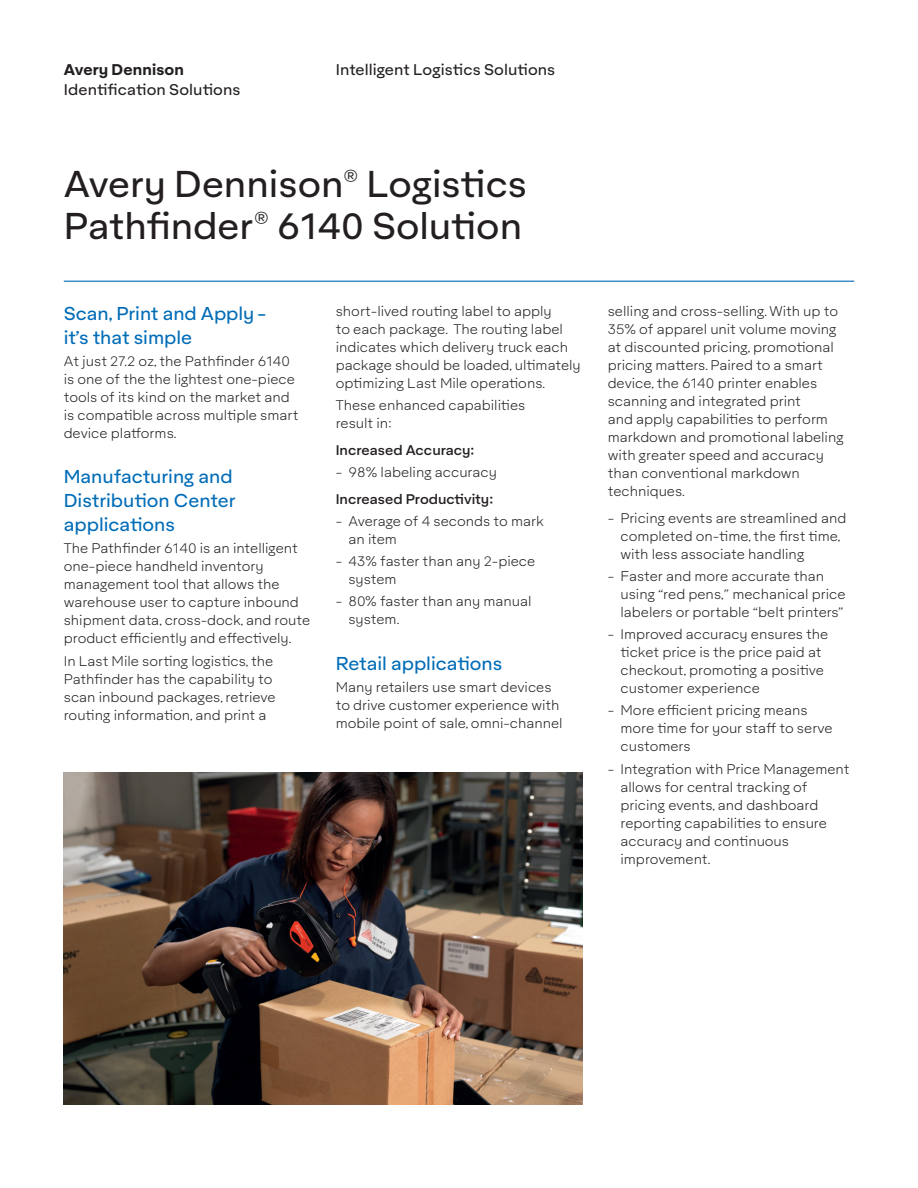
<style>
.page{position:relative;width:918px;height:1188px;background:#fff}
.page>*{position:absolute;margin:0;border:0;box-sizing:border-box;transform-origin:0 0}
.t1{font:36px/42px "Aktifo A";color:#231f20}
.t2{font:18px/24px "Aktifo A";color:#006cb7}
.t3{font:15px "Aktifo A";letter-spacing:.005em;color:#231f20}
.t4{font:700 15px "Aktifo A";letter-spacing:.01em;color:#231f20}
.t5{font:300 13.5px/18px "Aktifo A";color:#231f20}
.t6{font:500 13.5px "Aktifo A";color:#231f20}
</style>
<div class="page">
<hr style="left:64px;top:281px;width:790px;height:1px;background:#006cb7">
<img style="left:64px;top:772px;width:518px;height:333px">
<p class="t4" style="left:64px;top:59px;width:122px">Avery Dennison</p>
<p class="t3" style="left:64px;top:80px;width:178px">Identification Solutions</p>
<p class="t3" style="left:336px;top:60px;width:221px">Intelligent Logistics Solutions</p>
<h1 class="t1" style="left:64px;top:163px;width:465px">Avery Dennison<sup>®</sup> Logistics<br>Pathfinder<sup>®</sup> 6140 Solution</h1>
<h2 class="t2" style="left:64px;top:301px;width:204px">Scan, Print and Apply - it’s that simple</h2>
<p class="t5" style="left:64px;top:352px;width:236px">At just 27.2 oz, the Pathfinder 6140 is one of the the lightest one-piece tools of its kind on the market and is compatible across multiple smart device platforms.</p>
<h2 class="t2" style="left:64px;top:464px;width:173px">Manufacturing and<br>Distribution Center applications</h2>
<p class="t5" style="left:64px;top:539px;width:248px">The Pathfinder 6140 is an intelligent one-piece handheld inventory management tool that allows the warehouse user to capture inbound shipment data, cross-dock, and route product efficiently and effectively.</p>
<p class="t5" style="left:64px;top:652px;width:213px">In Last Mile sorting logistics, the Pathfinder has the capability to scan inbound packages, retrieve routing information, and print a</p>
<p class="t5" style="left:336px;top:302px;width:246px">short-lived routing label to apply<br>to each package. The routing label indicates which delivery truck each package should be loaded, ultimately optimizing Last Mile operations.</p>
<p class="t5" style="left:336px;top:397px;width:191px">These enhanced capabilities result in:</p>
<p class="t6" style="left:336px;top:441px;width:140px">Increased Accuracy:</p>
<p class="t5" style="left:336px;top:463px;width:163px">- 98% labeling accuracy</p>
<p class="t6" style="left:336px;top:490px;width:159px">Increased Productivity:</p>
<p class="t5" style="left:349px;top:512px;width:197px;text-indent:-13px">- Average of 4 seconds to mark an item</p>
<p class="t5" style="left:349px;top:552px;width:188px;text-indent:-13px">- 43% faster than any 2-piece system</p>
<p class="t5" style="left:349px;top:592px;width:185px;text-indent:-13px">- 80% faster than any manual system.</p>
<h2 class="t2" style="left:336px;top:651px;width:168px">Retail applications</h2>
<p class="t5" style="left:336px;top:678px;width:228px">Many retailers use smart devices to drive customer experience with mobile point of sale, omni-channel</p>
<p class="t5" style="left:608px;top:302px;width:238px">selling and cross-selling. With up to<br>35% of apparel unit volume moving at discounted pricing, promotional pricing matters. Paired to a smart device, the 6140 printer enables scanning and integrated print<br>and apply capabilities to perform markdown and promotional labeling with greater speed and accuracy than conventional markdown techniques.</p>
<p class="t5" style="left:621px;top:509px;width:227px;text-indent:-13px">- Pricing events are streamlined and completed on-time, the first time, with less associate handling</p>
<p class="t5" style="left:621px;top:567px;width:227px;text-indent:-13px">- Faster and more accurate than using “red pens,” mechanical price labelers or portable “belt printers”</p>
<p class="t5" style="left:621px;top:625px;width:209px;text-indent:-13px">- Improved accuracy ensures the ticket price is the price paid at checkout, promoting a positive customer experience</p>
<p class="t5" style="left:621px;top:701px;width:214px;text-indent:-13px">- More efficient pricing means more time for your staff to serve customers</p>
<p class="t5" style="left:621px;top:760px;width:230px;text-indent:-13px">- Integration with Price Management allows for central tracking of pricing events, and dashboard reporting capabilities to ensure accuracy and continuous improvement.</p>
</div>
